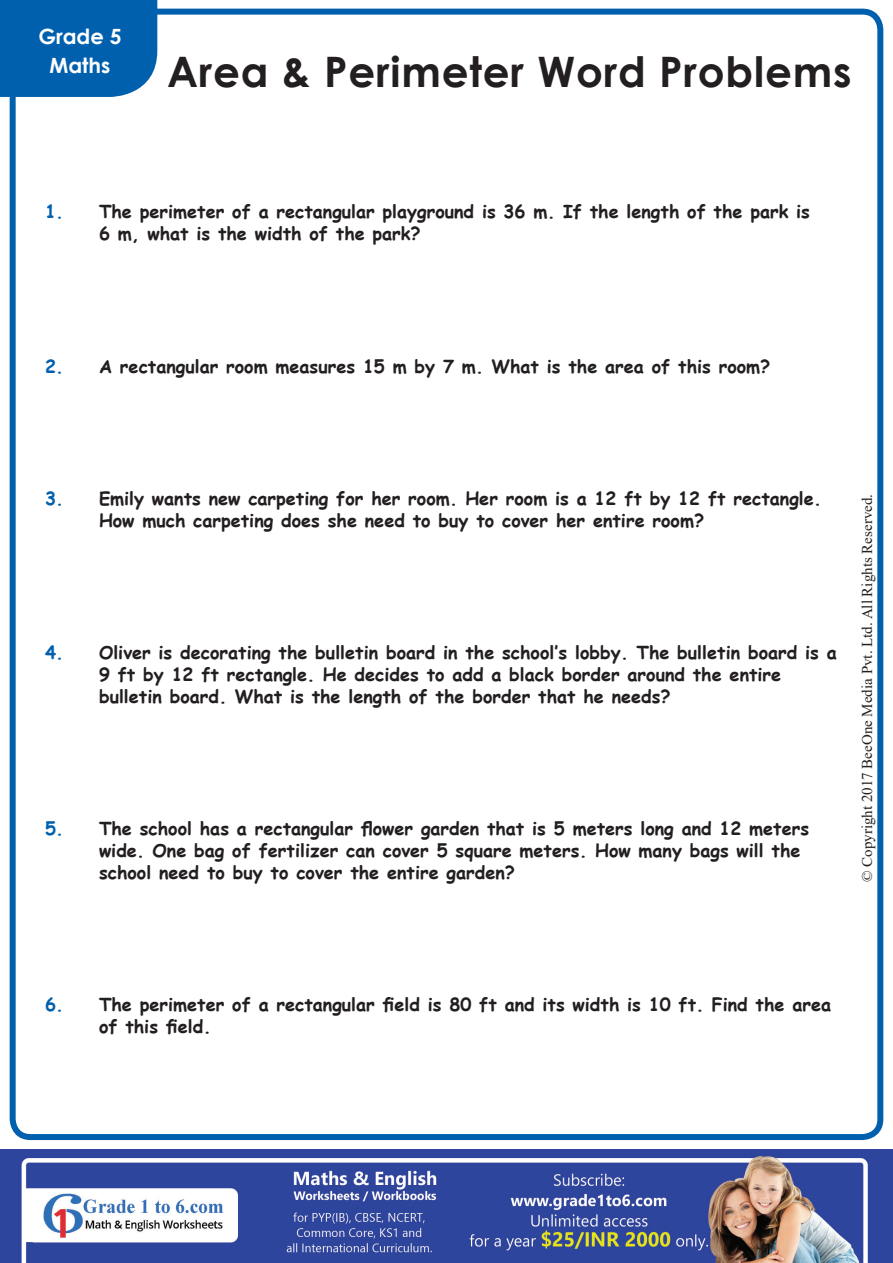
<style>
.page{position:relative;width:893px;height:1263px;background:#fff}
.page>*{position:absolute;margin:0;border:0;box-sizing:border-box;transform-origin:0 0}
.Bar_head{font:700 42px "Century Gothic";letter-spacing:.02em;color:#231f20}
.t1{font:700 21px/28.8px "Century Gothic";color:#fff;text-align:center}
.t2{font:700 18px/21.6px "Comic Sans MS";color:#231f20}
.t3{font:15px "Times New Roman";color:#231f20}
.s1{color:#0160ae}
</style>
<div class="page">
<div style="left:10px;top:9px;width:873px;height:1131px;border:6px solid #0160ae;border-radius:18px"></div>
<img style="left:0;top:1149px;width:893px;height:114px">
<div style="left:0;top:0;width:157px;height:97px;background:#0160ae"></div>
<p class="t1" style="left:38px;top:21px;width:85px">Grade 5<br>Maths</p>
<p class="Bar_head" style="left:167px;top:40px;width:686px">Area &amp; Perimeter Word Problems</p>
<p class="t2" style="left:99px;top:200px;width:712px;text-indent:-54px"><span class="s1">1.</span> The perimeter of a rectangular playground is 36 m. If the length of the park is<br>6 m, what is the width of the park?</p>
<p class="t2" style="left:45px;top:355px;width:727px"><span class="s1">2.</span> A rectangular room measures 15 m by 7 m. What is the area of this room?</p>
<p class="t2" style="left:99px;top:487px;width:724px;text-indent:-54px"><span class="s1">3.</span> Emily wants new carpeting for her room. Her room is a 12 ft by 12 ft rectangle.<br>How much carpeting does she need to buy to cover her entire room?</p>
<p class="t2" style="left:99px;top:641px;width:739px;text-indent:-54px"><span class="s1">4.</span> Oliver is decorating the bulletin board in the school’s lobby. The bulletin board is a<br>9 ft by 12 ft rectangle. He decides to add a black border around the entire bulletin board. What is the length of the border that he needs?</p>
<p class="t2" style="left:99px;top:817px;width:712px;text-indent:-54px"><span class="s1">5.</span> The school has a rectangular flower garden that is 5 meters long and 12 meters wide. One bag of fertilizer can cover 5 square meters. How many bags will the school need to buy to cover the entire garden?</p>
<p class="t3" style="left:856px;top:882px;width:390px;rotate:-90deg">© Copyright 2017 BeeOne Media Pvt. Ltd. All Rights Reserved.</p>
<p class="t2" style="left:99px;top:993px;width:734px;text-indent:-54px"><span class="s1">6.</span> The perimeter of a rectangular field is 80 ft and its width is 10 ft. Find the area of this field.</p>
</div>
